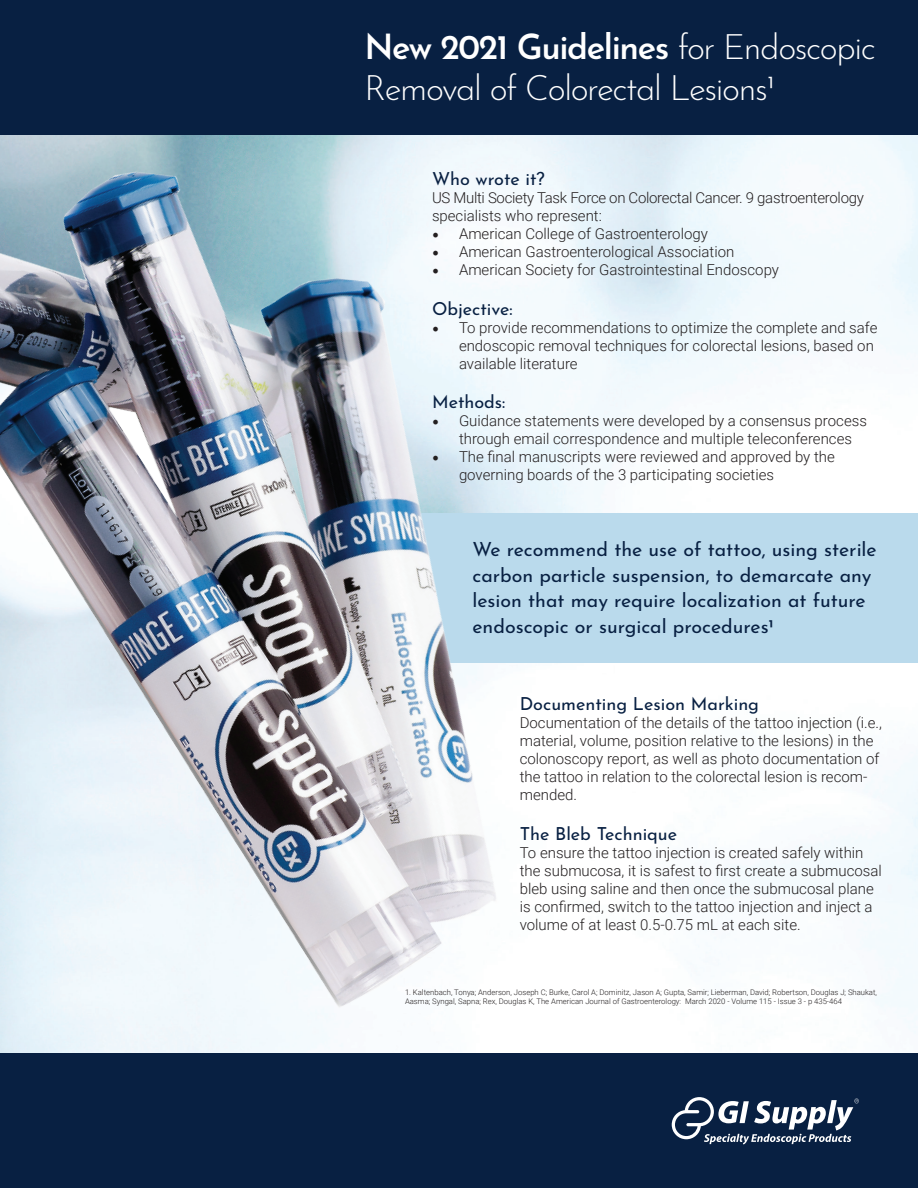
<style>
.page{position:relative;width:918px;height:1188px;background:#fff}
.page>*{position:absolute;margin:0;border:0;box-sizing:border-box;transform-origin:0 0}
.t1{font:300 34.5px/41.5px "Josefin Sans";letter-spacing:-.04em;color:#fff}
.t2{font:19.5px/25.5px "Josefin Sans";color:#082042}
.t3{font:18px "Josefin Sans";color:#082042}
.t4{font:300 15px/18px "Roboto";color:#231f20}
.t5{font:300 15px/18px "Roboto";letter-spacing:-.02em;color:#231f20}
.t6{font:300 7.65px/9.3px "Roboto";color:#231f20}
.s1{font-weight:600}
.s2{font-family:"Minion Pro";font-weight:400;font-size:18px}
</style>
<div class="page">
<div style="left:0;top:1053px;width:918px;height:135px;background:#082042"></div>
<svg style="left:672px;top:1097px;width:187px;height:47px"></svg>
<div style="left:357px;top:513px;width:561px;height:150px;background:#badaec"></div>
<div style="left:0;top:0;width:918px;height:135px;background:#082042"></div>
<img style="left:0;top:135px;width:644px;height:918px">
<h1 class="t1" style="left:364px;top:22px;width:513px"><span class="s1">New 2021 Guidelines</span> for Endoscopic<br>Removal of Colorectal Lesions¹</h1>
<p class="t3" style="left:432px;top:164px;width:114px">Who wrote it?</p>
<p class="t5" style="left:432px;top:188px;width:433px">US Multi Society Task Force on Colorectal Cancer. 9 gastroenterology specialists who represent:</p>
<p class="t4" style="left:432px;top:224px;width:277px"><span class="s2">•</span> American College of Gastroenterology</p>
<p class="t4" style="left:432px;top:242px;width:304px"><span class="s2">•</span> American Gastroenterological Association</p>
<p class="t4" style="left:432px;top:260px;width:349px"><span class="s2">•</span> American Society for Gastrointestinal Endoscopy</p>
<p class="t3" style="left:432px;top:294px;width:82px">Objective:</p>
<p class="t4" style="left:459px;top:318px;width:420px;text-indent:-27px"><span class="s2">•</span> To provide recommendations to optimize the complete and safe endoscopic removal techniques for colorectal lesions, based on available literature</p>
<p class="t3" style="left:432px;top:387px;width:75px">Methods:</p>
<p class="t4" style="left:459px;top:412px;width:409px;text-indent:-27px"><span class="s2">•</span> Guidance statements were developed by a consensus process through email correspondence and multiple teleconferences</p>
<p class="t4" style="left:459px;top:448px;width:377px;text-indent:-27px"><span class="s2">•</span> The final manuscripts were reviewed and approved by the governing boards of the 3 participating societies</p>
<h2 class="t2" style="left:472px;top:534px;width:406px">We recommend the use of tattoo, using sterile carbon particle suspension, to demarcate any lesion that may require localization at future endoscopic or surgical procedures¹</h2>
<p class="t3" style="left:520px;top:689px;width:241px">Documenting Lesion Marking</p>
<p class="t4" style="left:520px;top:714px;width:364px">Documentation of the details of the tattoo injection (i.e., material, volume, position relative to the lesions) in the colonoscopy report, as well as photo documentation of the tattoo in relation to the colorectal lesion is recom&shy;mended.</p>
<p class="t3" style="left:520px;top:819px;width:159px">The Bleb Technique</p>
<p class="t4" style="left:520px;top:843px;width:364px">To ensure the tattoo injection is created safely within the submucosa, it is safest to first create a submucosal bleb using saline and then once the submucosal plane is confirmed, switch to the tattoo injection and inject a volume of at least 0.5-0.75 mL at each site.</p>
<p class="t6" style="left:405px;top:987px;width:474px">1. Kaltenbach, Tonya; Anderson, Joseph C; Burke, Carol A; Dominitz, Jason A; Gupta, Samir; Lieberman, David; Robertson, Douglas J; Shaukat,<br>Aasma; Syngal, Sapna; Rex, Douglas K, The American Journal of Gastroenterology: March 2020 - Volume 115 - Issue 3 - p 435-464</p>
</div>
